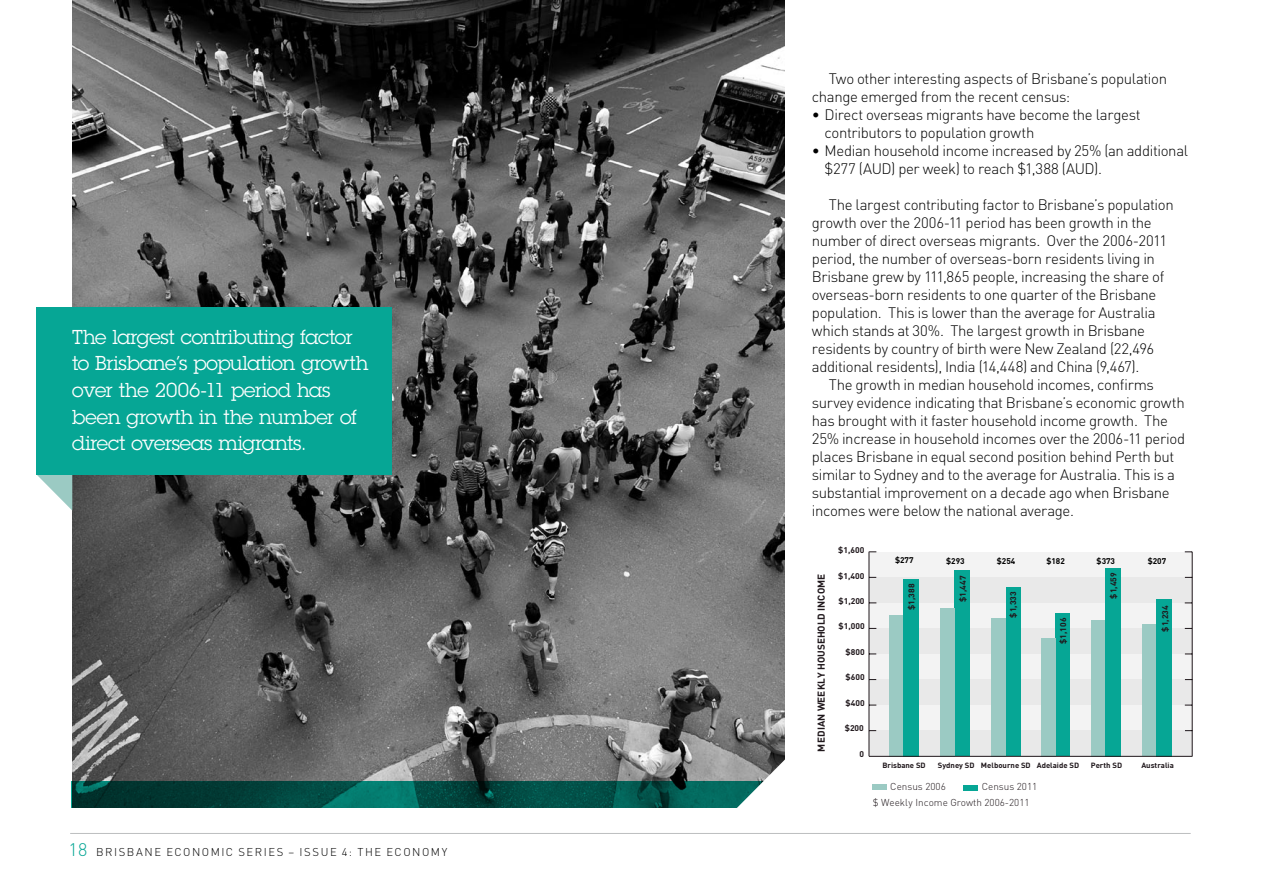
<style>
.page{position:relative;width:1263px;height:893px;background:#fff}
.page>*{position:absolute;margin:0;border:0;box-sizing:border-box;transform-origin:0 0}
.t1{font:19.65px/26.7px "Lubalin Graph";letter-spacing:-.01em;color:#fff}
.t2{font:300 15px/18px "DIN";letter-spacing:-.025em;color:#000}
.t3{font:300 11.25px "DIN";letter-spacing:.135em;color:#000}
.t4{font:300 9.9px "DIN";color:#20181c}
.t5{font:700 9.9px "DIN";color:#20181c}
.t6{font:700 8.25px "DIN";color:#20181c}
.t7{font:700 8.25px "DIN";color:#000}
.t8{font:700 7.5px "DIN";color:#20181c}
.s1{font-size:18px;color:#06a695}
</style>
<div class="page">
<hr style="left:70px;top:833px;width:1121px;height:1px;background:#bcbec0">
<img style="left:72px;top:0;width:712px;height:782px">
<svg style="left:71px;top:782px;width:646px;height:26px;background:#024d45"></svg>
<svg style="left:36px;top:474px;width:36px;height:36px"></svg>
<div style="left:36px;top:307px;width:356px;height:167px;background:#06a695"></div>
<svg style="left:717px;top:739px;width:68px;height:69px"></svg>
<div style="left:869px;top:552px;width:323px;height:204px;background:#f3f3f3"></div>
<div style="left:869px;top:577px;width:323px;height:26px;background:#e9e9e9"></div>
<div style="left:869px;top:628px;width:323px;height:26px;background:#e9e9e9"></div>
<div style="left:869px;top:731px;width:323px;height:25px;background:#e9e9e9"></div>
<div style="left:869px;top:679px;width:323px;height:26px;background:#e9e9e9"></div>
<div style="left:1143px;top:625px;width:14px;height:131px;background:#9bcac3"></div>
<div style="left:1157px;top:599px;width:15px;height:157px;background:#06a695"></div>
<hr style="left:869px;top:552px;width:1px;height:204px;background:#20181c">
<div style="left:890px;top:615px;width:14px;height:141px;background:#9bcac3"></div>
<div style="left:904px;top:579px;width:15px;height:177px;background:#06a695"></div>
<div style="left:955px;top:570px;width:15px;height:186px;background:#06a695"></div>
<div style="left:992px;top:618px;width:14px;height:138px;background:#9bcac3"></div>
<div style="left:941px;top:608px;width:14px;height:148px;background:#9bcac3"></div>
<div style="left:1006px;top:587px;width:14px;height:169px;background:#06a695"></div>
<div style="left:1056px;top:613px;width:14px;height:143px;background:#06a695"></div>
<div style="left:1042px;top:638px;width:14px;height:118px;background:#9bcac3"></div>
<div style="left:1091px;top:620px;width:15px;height:136px;background:#9bcac3"></div>
<div style="left:1106px;top:568px;width:15px;height:188px;background:#06a695"></div>
<div style="left:872px;top:785px;width:14px;height:5px;background:#9bcac3"></div>
<div style="left:963px;top:785px;width:15px;height:5px;background:#06a695"></div>
<hr style="left:1192px;top:552px;width:1px;height:204px;background:#20181c">
<hr style="left:869px;top:756px;width:323px;height:1px;background:#20181c">
<h1 class="t1" style="left:72px;top:323px;width:298px">The largest contributing factor to Brisbane’s population growth over the 2006-11 period has been growth in the number of direct overseas migrants.</h1>
<p class="t3" style="left:68px;top:845px;width:380px"><span class="s1">18</span> BRISBANE ECONOMIC SERIES – ISSUE 4: THE ECONOMY</p>
<p class="t2" style="left:812px;top:69px;width:357px;text-indent:17px">Two other interesting aspects of Brisbane’s population change emerged from the recent census:</p>
<p class="t2" style="left:825px;top:105px;width:318px;text-indent:-13px">• Direct overseas migrants have become the largest contributors to population growth</p>
<p class="t2" style="left:825px;top:141px;width:365px;text-indent:-13px">• Median household income increased by 25% (an additional $277 (AUD) per week) to reach $1,388 (AUD).</p>
<p class="t2" style="left:812px;top:195px;width:363px;text-indent:17px">The largest contributing factor to Brisbane’s population growth over the 2006-11 period has been growth in the number of direct overseas migrants. Over the 2006-2011 period, the number of overseas-born residents living in Brisbane grew by 111,865 people, increasing the share of overseas-born residents to one quarter of the Brisbane population. This is lower than the average for Australia which stands at 30%. The largest growth in Brisbane residents by country of birth were New Zealand (22,496 additional residents), India (14,448) and China (9,467).</p>
<p class="t2" style="left:812px;top:375px;width:375px;text-indent:17px">The growth in median household incomes, confirms survey evidence indicating that Brisbane’s economic growth has brought with it faster household income growth. The 25% increase in household incomes over the 2006-11 period places Brisbane in equal second position behind Perth but similar to Sydney and to the average for Australia. This is a substantial improvement on a decade ago when Brisbane incomes were below the national average.</p>
<p class="t5" style="left:815px;top:752px;width:179px;rotate:-90deg">MEDIAN WEEKLY HOUSEHOLD INCOME</p>
<p class="t6" style="left:838px;top:545px;width:28px">$1,600</p>
<p class="t6" style="left:838px;top:570px;width:28px">$1,400</p>
<p class="t6" style="left:838px;top:595px;width:28px">$1,200</p>
<p class="t6" style="left:839px;top:621px;width:28px">$1,000</p>
<p class="t6" style="left:845px;top:647px;width:21px">$800</p>
<p class="t6" style="left:845px;top:672px;width:21px">$600</p>
<p class="t6" style="left:845px;top:697px;width:21px">$400</p>
<p class="t6" style="left:845px;top:723px;width:21px">$200</p>
<p class="t6" style="left:859px;top:748px;width:6px">0</p>
<p class="t7" style="left:895px;top:554px;width:20px">$277</p>
<p class="t7" style="left:946px;top:555px;width:20px">$293</p>
<p class="t7" style="left:997px;top:555px;width:20px">$254</p>
<p class="t7" style="left:1046px;top:555px;width:20px">$182</p>
<p class="t7" style="left:1096px;top:556px;width:20px">$373</p>
<p class="t6" style="left:906px;top:610px;width:28px;rotate:-90deg">$1,388</p>
<p class="t6" style="left:957px;top:602px;width:28px;rotate:-90deg">$1,447</p>
<p class="t6" style="left:1008px;top:617px;width:28px;rotate:-90deg">$1,333</p>
<p class="t6" style="left:1058px;top:644px;width:28px;rotate:-90deg">$1,106</p>
<p class="t6" style="left:1108px;top:599px;width:28px;rotate:-90deg">$1,459</p>
<p class="t8" style="left:882px;top:760px;width:45px">Brisbane SD</p>
<p class="t8" style="left:938px;top:760px;width:143px">Sydney SD Melbourne SD Adelaide SD</p>
<p class="t8" style="left:1091px;top:760px;width:33px">Perth SD</p>
<p class="t4" style="left:873px;top:796px;width:158px">$ Weekly Income Growth 2006-2011</p>
<p class="t4" style="left:890px;top:780px;width:57px">Census 2006</p>
<p class="t4" style="left:982px;top:781px;width:57px">Census 2011</p>
<p class="t7" style="left:1148px;top:556px;width:20px">$207</p>
<p class="t6" style="left:1160px;top:632px;width:28px;rotate:-90deg">$1,234</p>
<p class="t8" style="left:1141px;top:760px;width:34px">Australia</p>
</div>
